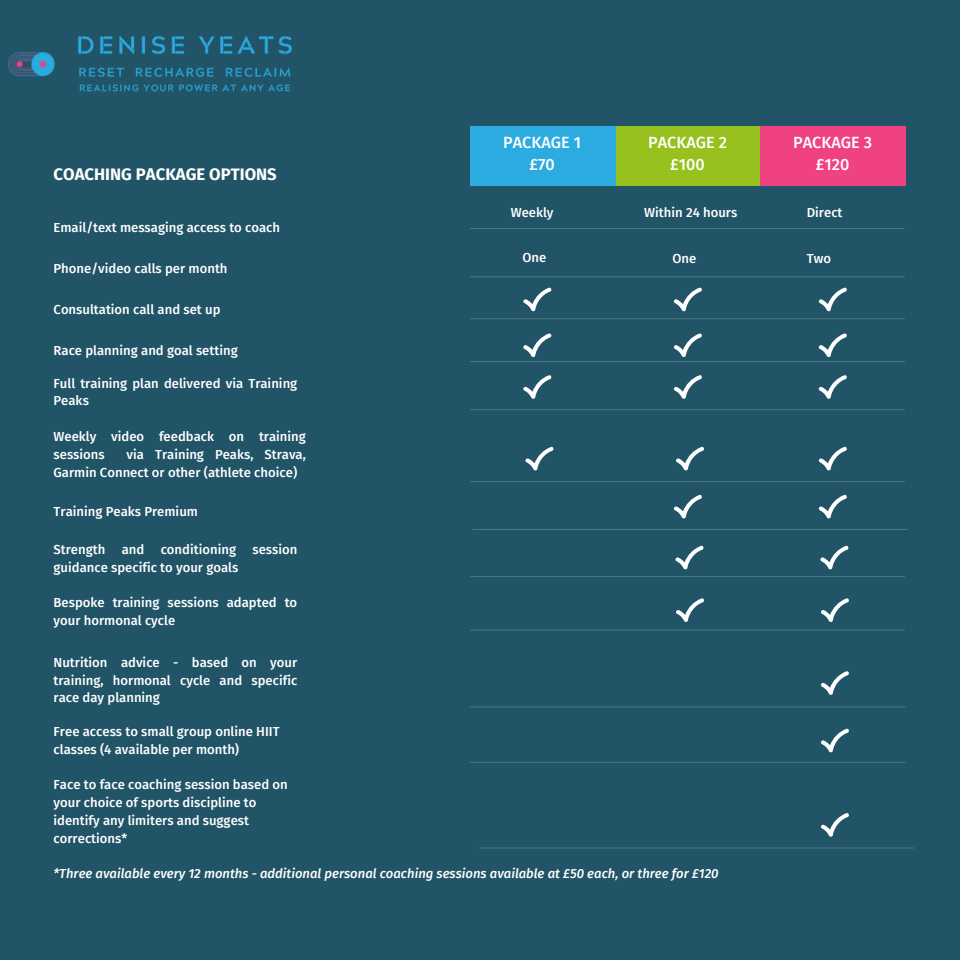
<style>
.page{position:relative;width:960px;height:960px;background:#215467}
.page>*{position:absolute;margin:0;border:0;box-sizing:border-box;transform-origin:0 0}
.t1{font:700 16.62px "Fira Sans";color:#fff}
.t2{font:500 16.25px "Fira Sans";color:#fff}
.t3{font:500 13.12px/17.8px "Fira Sans";color:#fff}
.t4{font:italic 500 13.12px "Fira Sans";color:#fff}
</style>
<div class="page">
<hr style="left:470px;top:318px;width:435px;height:1px;background:#fff">
<hr style="left:470px;top:276px;width:435px;height:1px;background:#fff">
<hr style="left:470px;top:228px;width:434px;height:1px;background:#fff">
<hr style="left:470px;top:361px;width:435px;height:1px;background:#fff">
<hr style="left:470px;top:481px;width:435px;height:1px;background:#fff">
<hr style="left:470px;top:576px;width:435px;height:1px;background:#fff">
<hr style="left:470px;top:409px;width:435px;height:1px;background:#fff">
<div style="left:615px;top:126px;width:145px;height:59px;background:#96c11e"></div>
<div style="left:470px;top:126px;width:145px;height:59px;background:#2cabe1"></div>
<div style="left:760px;top:126px;width:145px;height:59px;background:#f04180"></div>
<hr style="left:470px;top:630px;width:435px;height:1px;background:#fff">
<hr style="left:470px;top:706px;width:435px;height:1px;background:#fff">
<hr style="left:470px;top:762px;width:435px;height:1px;background:#fff">
<hr style="left:479px;top:848px;width:435px;height:1px;background:#fff">
<svg style="left:523px;top:288px;width:29px;height:23px"></svg>
<svg style="left:673px;top:288px;width:29px;height:23px"></svg>
<svg style="left:818px;top:288px;width:29px;height:23px"></svg>
<svg style="left:523px;top:333px;width:29px;height:24px"></svg>
<svg style="left:673px;top:333px;width:29px;height:24px"></svg>
<svg style="left:818px;top:333px;width:29px;height:24px"></svg>
<svg style="left:523px;top:375px;width:29px;height:24px"></svg>
<svg style="left:674px;top:375px;width:28px;height:24px"></svg>
<svg style="left:818px;top:375px;width:29px;height:24px"></svg>
<svg style="left:525px;top:447px;width:29px;height:23px"></svg>
<svg style="left:676px;top:447px;width:28px;height:23px"></svg>
<svg style="left:818px;top:447px;width:29px;height:23px"></svg>
<hr style="left:473px;top:529px;width:434px;height:1px;background:#fff">
<svg style="left:673px;top:495px;width:29px;height:23px"></svg>
<svg style="left:818px;top:495px;width:29px;height:23px"></svg>
<svg style="left:675px;top:546px;width:29px;height:23px"></svg>
<svg style="left:820px;top:546px;width:29px;height:23px"></svg>
<svg style="left:676px;top:598px;width:28px;height:24px"></svg>
<svg style="left:821px;top:598px;width:28px;height:24px"></svg>
<svg style="left:821px;top:671px;width:28px;height:24px"></svg>
<svg style="left:821px;top:729px;width:28px;height:23px"></svg>
<svg style="left:821px;top:813px;width:28px;height:23px"></svg>
<img style="left:8px;top:36px;width:284px;height:56px">
<p class="t1" style="left:54px;top:165px;width:225px">COACHING PACKAGE OPTIONS</p>
<p class="t3" style="left:54px;top:219px;width:228px">Email/text messaging access to coach</p>
<p class="t3" style="left:54px;top:260px;width:176px">Phone/video calls per month</p>
<p class="t3" style="left:54px;top:301px;width:168px">Consultation call and set up</p>
<p class="t3" style="left:54px;top:342px;width:186px">Race planning and goal setting</p>
<p class="t3" style="left:54px;top:374px;width:245px">Full training plan delivered via Training<br>Peaks</p>
<p class="t3" style="left:54px;top:428px;width:254px">Weekly video feedback on training sessions</p>
<p class="t3" style="left:54px;top:446px;width:254px;text-indent:73px">via Training Peaks, Strava,<br>Garmin Connect or other (athlete choice)</p>
<p class="t3" style="left:54px;top:502px;width:146px">Training Peaks Premium</p>
<p class="t3" style="left:54px;top:541px;width:245px">Strength and conditioning session guidance specific to your goals</p>
<p class="t3" style="left:54px;top:594px;width:245px">Bespoke training sessions adapted to your hormonal cycle</p>
<p class="t2" style="left:503px;top:133px;width:80px">PACKAGE 1</p>
<p class="t2" style="left:530px;top:155px;width:27px">£70</p>
<p class="t2" style="left:648px;top:133px;width:81px">PACKAGE 2</p>
<p class="t2" style="left:670px;top:155px;width:36px">£100</p>
<p class="t2" style="left:793px;top:133px;width:81px">PACKAGE 3</p>
<p class="t2" style="left:816px;top:155px;width:35px">£120</p>
<p class="t3" style="left:511px;top:203px;width:44px">Weekly</p>
<p class="t3" style="left:644px;top:203px;width:95px">Within 24 hours</p>
<p class="t3" style="left:807px;top:203px;width:37px">Direct</p>
<p class="t3" style="left:522px;top:249px;width:25px">One</p>
<p class="t3" style="left:673px;top:249px;width:25px">One</p>
<p class="t3" style="left:807px;top:249px;width:26px">Two</p>
<p class="t3" style="left:54px;top:653px;width:245px;text-align:justify">Nutrition advice - based on your training, hormonal cycle and specific race day planning</p>
<p class="t3" style="left:54px;top:723px;width:228px">Free access to small group online HIIT classes (4 available per month)</p>
<p class="t3" style="left:54px;top:776px;width:236px">Face to face coaching session based on your choice of sports discipline to identify any limiters and suggest corrections*</p>
<p class="t4" style="left:54px;top:866px;width:667px">*Three available every 12 months - additional personal coaching sessions available at £50 each, or three for £120</p>
</div>
